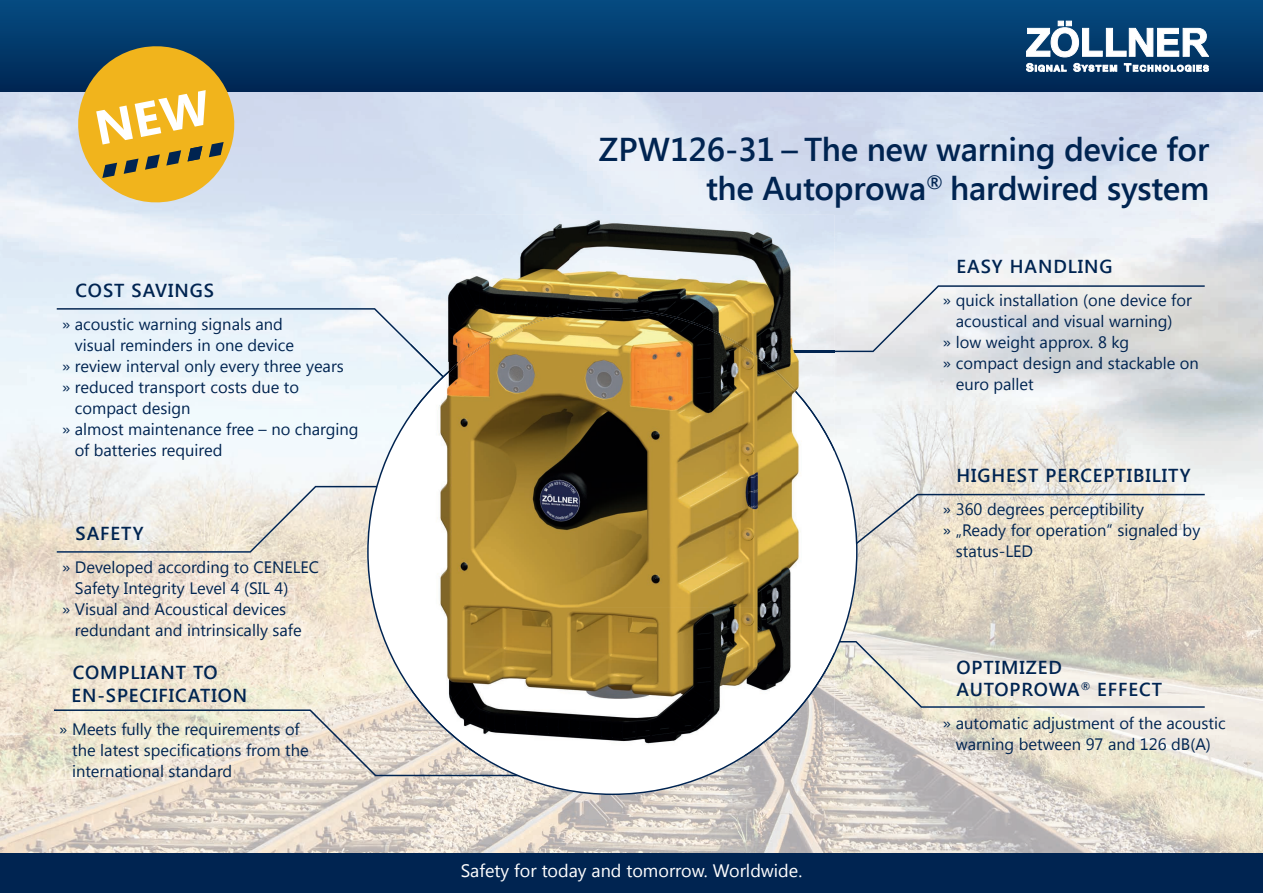
<style>
.page{position:relative;width:1263px;height:893px;background:#fff}
.page>*{position:absolute;margin:0;border:0;box-sizing:border-box;transform-origin:0 0}
.t1{font:600 33px/39px "Segoe UI";letter-spacing:-.01em;color:#002451;text-align:right}
.t2{font:600 18.75px/22.5px "Segoe UI";letter-spacing:.05em;color:#002451}
.t3{font:18px "Segoe UI";color:#fff}
.t4{font:16.5px/21px "Segoe UI";color:#002451;text-align:center}
</style>
<div class="page">
<img style="left:0;top:91px;width:420px;height:762px">
<img style="left:420px;top:91px;width:843px;height:147px">
<img style="left:834px;top:238px;width:429px;height:259px">
<img style="left:843px;top:497px;width:420px;height:356px">
<img style="left:790px;top:795px;width:53px;height:58px">
<img style="left:420px;top:795px;width:106px;height:58px">
<img style="left:738px;top:795px;width:52px;height:58px">
<img style="left:526px;top:795px;width:212px;height:58px">
<div style="left:0;top:0;width:1263px;height:91px;background:linear-gradient(to bottom,#054c82,#002653)"></div>
<svg style="left:1026px;top:63px;width:40px;height:9px"></svg>
<svg style="left:1073px;top:63px;width:44px;height:9px"></svg>
<svg style="left:1124px;top:63px;width:85px;height:9px"></svg>
<svg style="left:1026px;top:21px;width:183px;height:36px"></svg>
<svg style="left:834px;top:285px;width:371px;height:67px;background:#dcdee0"></svg>
<svg style="left:857px;top:641px;width:348px;height:67px;background:#dedbd1"></svg>
<svg style="left:57px;top:486px;width:310px;height:67px;background:#e8e3d9"></svg>
<svg style="left:53px;top:709px;width:314px;height:68px;background:#e6dfd0"></svg>
<div style="left:57px;top:308px;width:354px;height:72px;background:#e9f4fa"></div>
<svg style="left:857px;top:493px;width:349px;height:64px;background:#e6dece"></svg>
<svg style="left:367px;top:309px;width:490px;height:486px"></svg>
<img style="left:411px;top:215px;width:158px;height:143px">
<img style="left:569px;top:215px;width:265px;height:98px">
<img style="left:782px;top:313px;width:52px;height:49px">
<img style="left:810px;top:362px;width:24px;height:16px">
<img style="left:782px;top:728px;width:52px;height:28px">
<img style="left:411px;top:746px;width:52px;height:10px">
<img style="left:782px;top:351px;width:52px;height:1px">
<img style="left:411px;top:344px;width:32px;height:16px">
<img style="left:463px;top:310px;width:319px;height:446px">
<img style="left:411px;top:360px;width:53px;height:328px">
<img style="left:781px;top:378px;width:53px;height:274px">
<img style="left:464px;top:309px;width:297px;height:49px">
<img style="left:414px;top:358px;width:53px;height:50px">
<img style="left:757px;top:358px;width:53px;height:50px">
<svg style="left:411px;top:408px;width:6px;height:8px"></svg>
<img style="left:808px;top:408px;width:26px;height:44px">
<img style="left:781px;top:652px;width:53px;height:76px">
<img style="left:411px;top:688px;width:53px;height:58px">
<img style="left:463px;top:743px;width:18px;height:13px">
<img style="left:743px;top:725px;width:39px;height:31px">
<div style="left:0;top:853px;width:1263px;height:40px;background:#002451"></div>
<svg style="left:71px;top:39px;width:170px;height:170px;background:#c1a960"></svg>
<p class="t2" style="left:76px;top:279px;width:140px">COST SAVINGS</p>
<p class="t4" style="left:62px;top:313px;width:222px">» acoustic warning signals and</p>
<p class="t4" style="left:75px;top:334px;width:221px">visual reminders in one device</p>
<p class="t4" style="left:62px;top:355px;width:283px">» review interval only every three years</p>
<p class="t4" style="left:62px;top:376px;width:239px">» reduced transport costs due to</p>
<p class="t4" style="left:75px;top:397px;width:117px">compact design</p>
<p class="t4" style="left:62px;top:418px;width:298px">» almost maintenance free – no charging</p>
<p class="t4" style="left:75px;top:439px;width:149px">of batteries required</p>
<p class="t2" style="left:76px;top:521px;width:70px">SAFETY</p>
<p class="t4" style="left:62px;top:555px;width:259px">» Developed according to CENELEC</p>
<p class="t4" style="left:75px;top:576px;width:215px">Safety Integrity Level 4 (SIL 4)</p>
<p class="t4" style="left:62px;top:597px;width:226px">» Visual and Acoustical devices</p>
<p class="t4" style="left:75px;top:618px;width:228px">redundant and intrinsically safe</p>
<p class="t2" style="left:72px;top:660px;width:177px">COMPLIANT TO<br>EN-SPECIFICATION</p>
<p class="t4" style="left:72px;top:718px;width:238px;text-align:left;text-indent:-13px">» Meets fully the requirements of the latest specifications from the international standard</p>
<h1 class="t1" style="left:599px;top:129px;width:612px">ZPW126-31 – The new warning device for the Autoprowa<sup>®</sup> hardwired system</h1>
<p class="t2" style="left:956px;top:255px;width:158px">EASY HANDLING</p>
<p class="t4" style="left:943px;top:289px;width:250px">» quick installation (one device for</p>
<p class="t4" style="left:956px;top:310px;width:218px">acoustical and visual warning)</p>
<p class="t4" style="left:943px;top:331px;width:188px">» low weight approx. 8 kg</p>
<p class="t4" style="left:943px;top:352px;width:257px">» compact design and stackable on</p>
<p class="t4" style="left:956px;top:373px;width:79px">euro pallet</p>
<p class="t2" style="left:956px;top:464px;width:236px">HIGHEST PERCEPTIBILITY</p>
<p class="t4" style="left:943px;top:498px;width:203px">» 360 degrees perceptibility</p>
<p class="t4" style="left:943px;top:519px;width:259px">» „Ready for operation“ signaled by</p>
<p class="t4" style="left:956px;top:540px;width:79px">status-LED</p>
<p class="t3" style="left:461px;top:858px;width:343px">Safety for today and tomorrow. Worldwide.</p>
<p class="t2" style="left:956px;top:655px;width:207px">OPTIMIZED<br>AUTOPROWA<sup>®</sup> EFFECT</p>
<p class="t4" style="left:943px;top:712px;width:284px">» automatic adjustment of the acoustic warning between 97 and 126 dB(A)</p>
</div>
